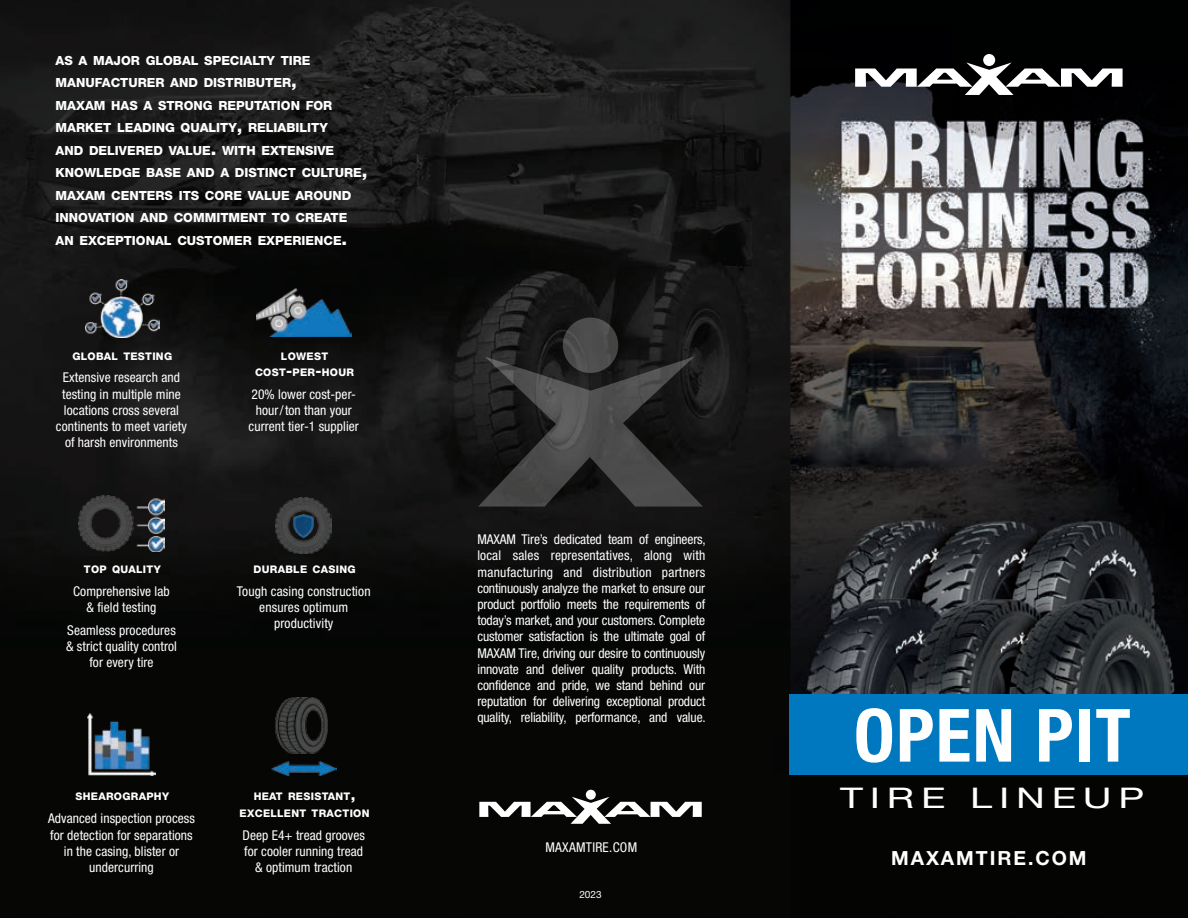
<style>
.page{position:relative;width:1188px;height:918px;background:#fff}
.page>*{position:absolute;margin:0;border:0;box-sizing:border-box;transform-origin:0 0}
.t1{font:700 condensed 73.5px "Helvetica Neue LT Std";letter-spacing:.02em;color:#fff}
.t2{font:28.5px "Helvetica Neue LT Std";letter-spacing:.17em;color:#fff;scale:1.4 1}
.t3{font:700 19.5px "Helvetica Neue LT Std";letter-spacing:.1em;color:#fff}
.t4{font:condensed 13.5px/16.2px "Helvetica Neue LT Std";letter-spacing:.005em;color:#fff;text-align:center}
.t5{font:800 12.6px/22.5px "Helvetica Neue LT Std";color:#fff}
.t6{font:800 10.5px/16.5px "Helvetica Neue LT Std";letter-spacing:.03em;color:#fff;text-align:center}
.t7{font:10.05px "Helvetica Neue LT Std";color:#fff}
.s1{font-size:18px}
.s2{font-size:15px}
</style>
<div class="page">
<img style="left:0;top:0;width:1188px;height:918px">
<div style="left:586px;top:790px;width:10px;height:10px;background:#fff;border-radius:50%"></div>
<svg style="left:479px;top:797px;width:223px;height:27px"></svg>
<div style="left:563px;top:318px;width:55px;height:55px;background:#4d4c4c;border-radius:50%"></div>
<svg style="left:478px;top:357px;width:225px;height:150px;background:#303030"></svg>
<img style="left:85px;top:279px;width:74px;height:58px">
<img style="left:256px;top:288px;width:95px;height:49px">
<img style="left:271px;top:698px;width:65px;height:78px">
<img style="left:87px;top:713px;width:69px;height:63px">
<img style="left:276px;top:497px;width:56px;height:56px">
<img style="left:78px;top:495px;width:87px;height:56px">
<div style="left:790px;top:694px;width:398px;height:81px;background:#0078c0"></div>
<div style="left:983px;top:54px;width:12px;height:12px;background:#fff;border-radius:50%"></div>
<svg style="left:855px;top:62px;width:268px;height:33px"></svg>
<p class="t5" style="left:56px;top:49px;width:313px">AS A MAJOR GLOBAL SPECIALTY TIRE MANUFACTURER AND DISTRIBUTER<span class="s1">,<br></span>MAXAM HAS A STRONG REPUTATION FOR MARKET LEADING QUALITY<span class="s1">,</span> RELIABILITY<br>AND DELIVERED VALUE<span class="s1">.</span> WITH EXTENSIVE KNOWLEDGE BASE AND A DISTINCT CULTURE<span class="s1">, </span>MAXAM CENTERS ITS CORE VALUE AROUND INNOVATION AND COMMITMENT TO CREATE AN EXCEPTIONAL CUSTOMER EXPERIENCE<span class="s1">.</span></p>
<p class="t6" style="left:72px;top:348px;width:101px">GLOBAL TESTING</p>
<p class="t4" style="left:56px;top:370px;width:133px">Extensive research and testing in multiple mine locations cross several continents to meet variety of harsh environments</p>
<p class="t6" style="left:84px;top:561px;width:78px">TOP QUALITY</p>
<p class="t4" style="left:73px;top:583px;width:98px">Comprehensive lab &amp; field testing</p>
<p class="t4" style="left:66px;top:622px;width:112px">Seamless procedures &amp; strict quality control for every tire</p>
<p class="t6" style="left:255px;top:348px;width:101px">LOWEST<br>COST<span class="s2">-</span>PER<span class="s2">-</span>HOUR</p>
<p class="t4" style="left:249px;top:386px;width:112px">20% lower cost-per&shy;hour/ton than your current tier-1 supplier</p>
<p class="t6" style="left:253px;top:561px;width:104px">DURABLE CASING</p>
<p class="t4" style="left:237px;top:583px;width:135px">Tough casing construction ensures optimum productivity</p>
<p class="t6" style="left:76px;top:788px;width:95px">SHEAROGRAPHY</p>
<p class="t4" style="left:48px;top:810px;width:148px">Advanced inspection process for detection for separations in the casing, blister or undercurring</p>
<p class="t6" style="left:240px;top:788px;width:131px">HEAT RESISTANT<span class="s2">,<br></span>EXCELLENT TRACTION</p>
<p class="t4" style="left:242px;top:827px;width:124px">Deep E4+ tread grooves for cooler running tread &amp; optimum traction</p>
<p class="t4" style="left:477px;top:531px;width:230px;text-align:justify">MAXAM Tire’s dedicated team of engineers, local sales representatives, along with manufacturing and distribution partners continuously analyze the market to ensure our product portfolio meets the requirements of today’s market, and your customers. Complete customer satisfaction is the ultimate goal of MAXAM Tire, driving our desire to continuously innovate and deliver quality products. With confidence and pride, we stand behind our reputation for delivering exceptional product quality, reliability, performance, and value.</p>
<p class="t4" style="left:545px;top:839px;width:93px">MAXAMTIRE.COM</p>
<p class="t7" style="left:579px;top:888px;width:24px">2023</p>
<h1 class="t1" style="left:854px;top:691px;width:278px">OPEN PIT</h1>
<h2 class="t2" style="left:840px;top:781px;width:219px">TIRE LINEUP</h2>
<h3 class="t3" style="left:891px;top:846px;width:197px">MAXAMTIRE.COM</h3>
</div>
